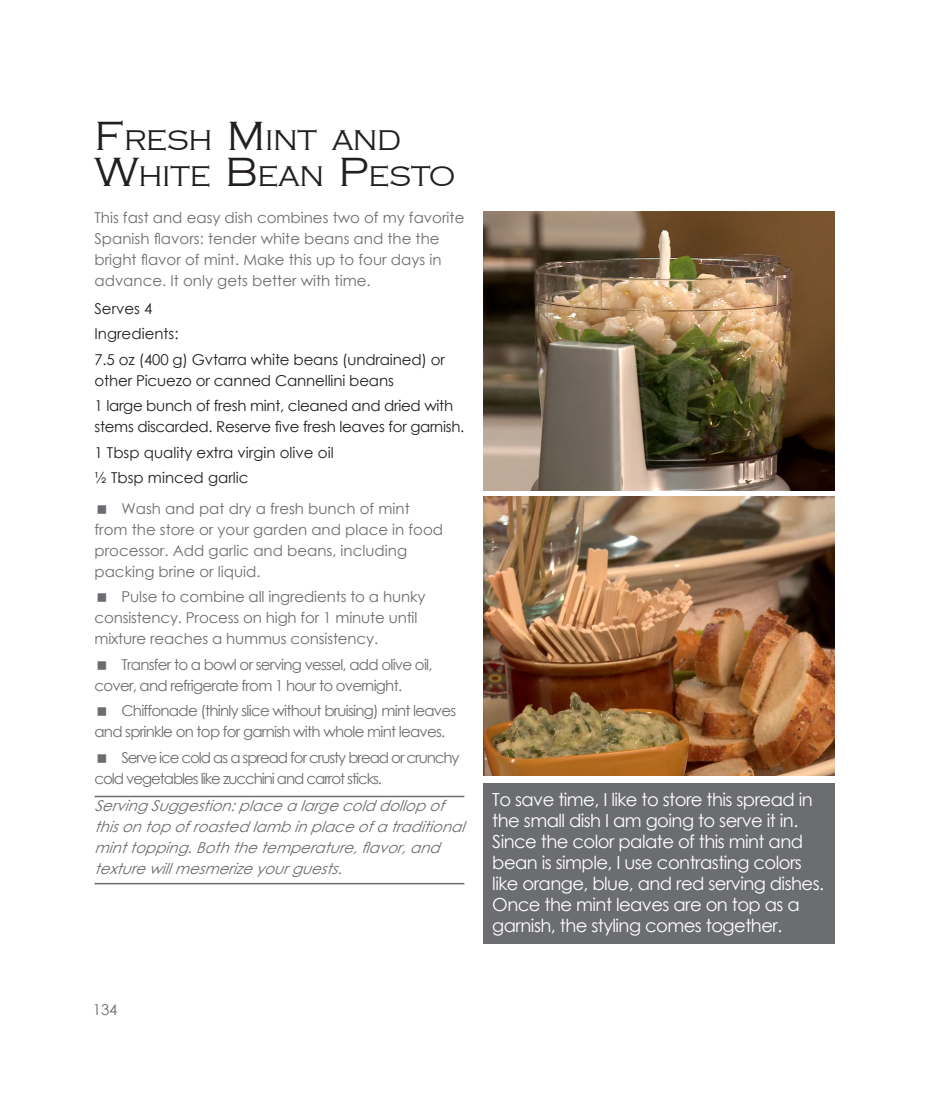
<style>
.page{position:relative;width:945px;height:1107px;background:#fff}
.page>*{position:absolute;margin:0;border:0;box-sizing:border-box;transform-origin:0 0}
.Recipe_Title{font:29.4px/36px "Copperplate";letter-spacing:-.015em;color:#231f20}
.Tips{font:18px/21px "Century Gothic";letter-spacing:-.03em;color:#fff}
.t1{font:15px/21px "Century Gothic";letter-spacing:-.01em;color:#6c6d70}
.Ingredients{font:15px/21px "Century Gothic";letter-spacing:-.01em;color:#231f20}
.t2{font:15px/21px "Century Gothic";letter-spacing:-.05em;color:#6c6d70}
.t3{font:italic 15px/21px "Century Gothic";color:#6c6d70}
.t4{font:15px/21px "Century Gothic";letter-spacing:-.07em;color:#6c6d70}
.s1{font-size:42px}
</style>
<div class="page">
<img style="left:483px;top:212px;width:351px;height:279px">
<div style="left:483px;top:783px;width:351px;height:161px;background:#6c6d70"></div>
<img style="left:483px;top:497px;width:351px;height:279px">
<hr style="left:94px;top:796px;width:370px;height:1px;background:#6c6d70">
<hr style="left:94px;top:883px;width:370px;height:1px;background:#6c6d70">
<p class="Recipe_Title" style="left:94px;top:122px;width:362px"><span class="s1">F</span>RESH <span class="s1">M</span> INT AND<br><span class="s1">W</span>HITE <span class="s1">B</span> EAN <span class="s1">P</span>ESTO</p>
<p class="t1" style="left:94px;top:207px;width:371px">This fast and easy dish combines two of my favorite Spanish flavors: tender white beans and the the bright flavor of mint. Make this up to four days in advance. It only gets better with time.</p>
<p class="Ingredients" style="left:94px;top:298px;width:60px">Serves 4</p>
<p class="Ingredients" style="left:94px;top:323px;width:86px">Ingredients:</p>
<p class="Ingredients" style="left:94px;top:349px;width:352px">7.5 oz (400 g) Gvtarra white beans (undrained) or other Picuezo or canned Cannellini beans</p>
<p class="Ingredients" style="left:94px;top:395px;width:371px">1 large bunch of fresh mint, cleaned and dried with stems discarded. Reserve five fresh leaves for garnish.</p>
<p class="Ingredients" style="left:94px;top:442px;width:241px">1 Tbsp quality extra virgin olive oil</p>
<p class="Ingredients" style="left:94px;top:467px;width:156px">½ Tbsp minced garlic</p>
<p class="t1" style="left:94px;top:497px;width:350px;text-indent:27px">Wash and pat dry a fresh bunch of mint from the store or your garden and place in food processor. Add garlic and beans, including packing brine or liquid.</p>
<p class="t1" style="left:94px;top:586px;width:332px;text-indent:27px">Pulse to combine all ingredients to a hunky consistency. Process on high for 1 minute until mixture reaches a hummus consistency.</p>
<p class="t2" style="left:94px;top:653px;width:340px;text-indent:27px">Transfer to a bowl or serving vessel, add olive oil, cover, and refrigerate from 1 hour to overnight.</p>
<p class="t2" style="left:94px;top:700px;width:363px;text-indent:27px">Chiffonade (thinly slice without bruising) mint leaves and sprinkle on top for garnish with whole mint leaves.</p>
<p class="t4" style="left:94px;top:746px;width:367px;text-indent:27px">Serve ice cold as a spread for crusty bread or crunchy cold vegetables like zucchini and carrot sticks.</p>
<p class="t3" style="left:94px;top:795px;width:378px">ServingSuggestion:placealargecolddollopof thisontopofroastedlambinplaceofatraditional minttopping.Boththetemperature,flavor,and texturewillmesmerizeyourguests.</p>
<p class="Tips" style="left:492px;top:789px;width:333px">To save time, I like to store this spread in the small dish I am going to serve it in.<br>Since the color palate of this mint and bean is simple, I use contrasting colors like orange, blue, and red serving dishes.<br>Once the mint leaves are on top as a garnish, the styling comes together.</p>
<p class="t1" style="left:93px;top:999px;width:26px">134</p>
</div>
